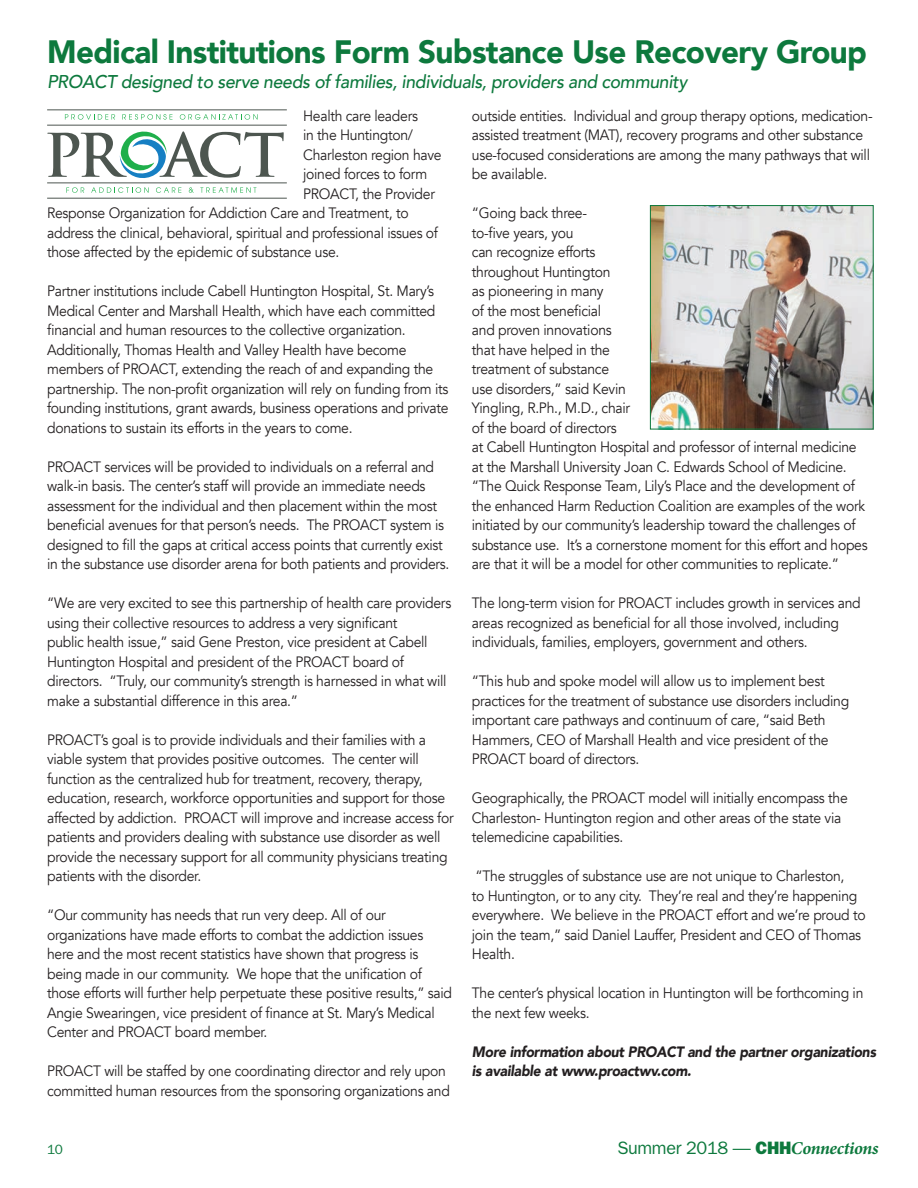
<style>
.page{position:relative;width:918px;height:1188px;background:#fff}
.page>*{position:absolute;margin:0;border:0;box-sizing:border-box;transform-origin:0 0}
.t1{font:900 32.25px "Avenir";letter-spacing:-.02em;color:#0d793d}
.t2{font:italic 500 18.45px "Avenir";letter-spacing:-.02em;color:#0d793d;scale:.96 1}
.t3{font:18px "ITC Franklin Gothic Std";letter-spacing:-.02em;color:#0d793d}
.t4{font:15px/19.5px "Avenir";letter-spacing:-.02em;color:#231f20;scale:.93 1}
.t5{font:italic 900 15px/19.5px "Avenir";letter-spacing:-.02em;color:#231f20;scale:.93 1}
.t6{font:13.5px "ITC Franklin Gothic Std";color:#0d793d}
.s1{font-family:"ITC Franklin Gothic Std Hvy"}
.s2{font-family:"Minion Pro";font-weight:700;font-style:italic}
</style>
<div class="page">
<img style="left:652px;top:207px;width:220px;height:220px">
<div style="left:650px;top:205px;width:224px;height:224px;border:1px solid #0d793d"></div>
<svg style="left:65px;top:114px;width:50px;height:6px"></svg>
<svg style="left:122px;top:114px;width:50px;height:6px"></svg>
<svg style="left:180px;top:114px;width:78px;height:6px"></svg>
<svg style="left:66px;top:187px;width:18px;height:6px"></svg>
<svg style="left:91px;top:187px;width:58px;height:6px"></svg>
<svg style="left:156px;top:187px;width:25px;height:6px"></svg>
<svg style="left:189px;top:187px;width:5px;height:6px"></svg>
<svg style="left:200px;top:187px;width:56px;height:6px"></svg>
<svg style="left:47px;top:131px;width:237px;height:47px"></svg>
<hr style="left:47px;top:125px;width:240px;height:1px;background:#4d5650">
<hr style="left:47px;top:110px;width:240px;height:1px;background:#4d5650">
<hr style="left:47px;top:198px;width:240px;height:1px;background:#4d5650">
<hr style="left:47px;top:183px;width:240px;height:1px;background:#4d5650">
<p class="t1" style="left:47px;top:24px;width:821px">Medical Institutions Form Substance Use Recovery Group</p>
<p class="t2" style="left:47px;top:70px;width:668px">PROACT designed to serve needs of families, individuals, providers and community</p>
<p class="t4" style="left:303px;top:106px;width:125px">Health care leaders</p>
<p class="t4" style="left:303px;top:126px;width:120px">in the Huntington/</p>
<p class="t4" style="left:303px;top:145px;width:150px">Charleston region have</p>
<p class="t4" style="left:303px;top:165px;width:135px">joined forces to form</p>
<p class="t4" style="left:303px;top:184px;width:143px">PROACT, the Provider</p>
<p class="t4" style="left:47px;top:204px;width:390px">Response Organization for Addiction Care and Treatment, to</p>
<p class="t4" style="left:47px;top:223px;width:422px">address the clinical, behavioral, spiritual and professional issues of</p>
<p class="t4" style="left:47px;top:243px;width:316px">those affected by the epidemic of substance use.</p>
<p class="t4" style="left:47px;top:282px;width:433px">Partner institutions include Cabell Huntington Hospital, St. Mary’s Medical Center and Marshall Health, which have each committed financial and human resources to the collective organization.<br>Additionally, Thomas Health and Valley Health have become members of PROACT, extending the reach of and expanding the partnership. The non-profit organization will rely on funding from its founding institutions, grant awards, business operations and private donations to sustain its efforts in the years to come.</p>
<p class="t4" style="left:47px;top:457px;width:434px">PROACT services will be provided to individuals on a referral and walk-in basis. The center’s staff will provide an immediate needs assessment for the individual and then placement within the most beneficial avenues for that person’s needs. The PROACT system is designed to fill the gaps at critical access points that currently exist in the substance use disorder arena for both patients and providers.</p>
<p class="t4" style="left:47px;top:594px;width:436px">“We are very excited to see this partnership of health care providers using their collective resources to address a very significant<br>public health issue,” said Gene Preston, vice president at Cabell Huntington Hospital and president of the PROACT board of directors. “Truly, our community’s strength is harnessed in what will make a substantial difference in this area.”</p>
<p class="t4" style="left:47px;top:730px;width:439px">PROACT’s goal is to provide individuals and their families with a viable system that provides positive outcomes. The center will function as the centralized hub for treatment, recovery, therapy, education, research, workforce opportunities and support for those affected by addiction. PROACT will improve and increase access for patients and providers dealing with substance use disorder as well provide the necessary support for all community physicians treating patients with the disorder.</p>
<p class="t4" style="left:47px;top:906px;width:437px">“Our community has needs that run very deep. All of our organizations have made efforts to combat the addiction issues here and the most recent statistics have shown that progress is being made in our community. We hope that the unification of those efforts will further help perpetuate these positive results,” said Angie Swearingen, vice president of finance at St. Mary’s Medical Center and PROACT board member.</p>
<p class="t4" style="left:47px;top:1062px;width:435px">PROACT will be staffed by one coordinating director and rely upon committed human resources from the sponsoring organizations and</p>
<p class="t4" style="left:472px;top:106px;width:433px">outside entities. Individual and group therapy options, medication&shy;assisted treatment (MAT), recovery programs and other substance use-focused considerations are among the many pathways that will be available.</p>
<p class="t4" style="left:472px;top:204px;width:427px">“Going back three-<br>to-five years, you<br>can recognize efforts<br>throughout Huntington<br>as pioneering in many<br>of the most beneficial<br>and proven innovations<br>that have helped in the<br>treatment of substance<br>use disorders,” said Kevin<br>Yingling, R.Ph., M.D., chair<br>of the board of directors<br>at Cabell Huntington Hospital and professor of internal medicine at the Marshall University Joan C. Edwards School of Medicine. “The Quick Response Team, Lily’s Place and the development of the enhanced Harm Reduction Coalition are examples of the work initiated by our community’s leadership toward the challenges of substance use. It’s a cornerstone moment for this effort and hopes are that it will be a model for other communities to replicate.”</p>
<p class="t4" style="left:472px;top:594px;width:420px">The long-term vision for PROACT includes growth in services and areas recognized as beneficial for all those involved, including individuals, families, employers, government and others.</p>
<p class="t4" style="left:472px;top:672px;width:407px">“This hub and spoke model will allow us to implement best practices for the treatment of substance use disorders including important care pathways and continuum of care, “said Beth Hammers, CEO of Marshall Health and vice president of the PROACT board of directors.</p>
<p class="t4" style="left:472px;top:789px;width:406px">Geographically, the PROACT model will initially encompass the<br>Charleston- Huntington region and other areas of the state via telemedicine capabilities.</p>
<p class="t4" style="left:472px;top:867px;width:425px">“The struggles of substance use are not unique to Charleston,<br>to Huntington, or to any city. They’re real and they’re happening everywhere. We believe in the PROACT effort and we’re proud to join the team,” said Daniel Lauffer, President and CEO of Thomas Health.</p>
<p class="t4" style="left:472px;top:984px;width:422px">The center’s physical location in Huntington will be forthcoming in the next few weeks.</p>
<p class="t5" style="left:472px;top:1042px;width:436px">More information about PROACT and the partner organizations is available at www.proactwv.com.</p>
<p class="t6" style="left:47px;top:1141px;width:17px">10</p>
<p class="t3" style="left:617px;top:1137px;width:263px">Summer 2018 — <span class="s1">CHH</span><span class="s2">Connections</span></p>
</div>
